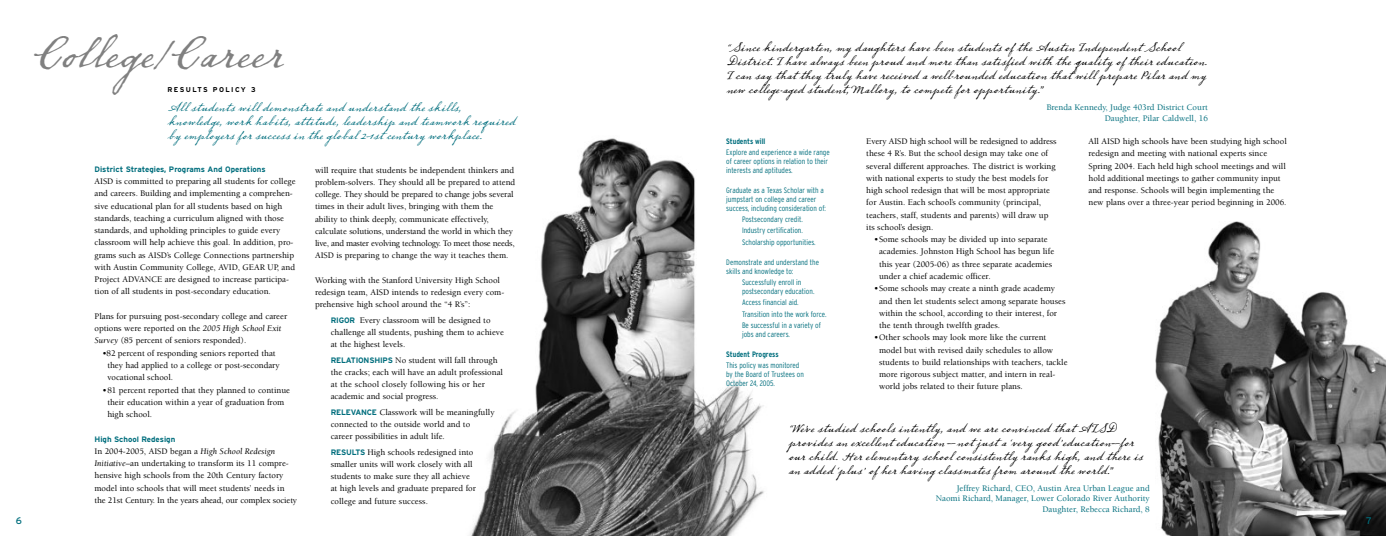
<style>
.page{position:relative;width:1386px;height:536px;background:#fff}
.page>*{position:absolute;margin:0;border:0;box-sizing:border-box;transform-origin:0 0}
.t1{font:39.38px "Dear Sarah";color:#808080}
.t2{font:10.5px/14px "Dear Sarah";color:#000}
.t3{font:10.5px/14px "Dear Sarah";color:#006e7d}
.t4{font:9.62px "Interstate";color:#006e7d}
.t5{font:500 8.75px/12.2px "Berkeley";color:#000}
.t6{font:500 8.75px/10.5px "Berkeley";color:#006e7d;text-align:right}
.t7{font:300 condensed 7.88px/8.8px "Interstate";color:#006e7d}
.t8{font:700 7.88px "Interstate";color:#006e7d}
.t9{font:700 condensed 7.88px "Interstate";color:#006e7d}
.t10{font:700 7px "Interstate";letter-spacing:.205em;color:#000}
.s1{font-family:"Dear Sarah Alt Two"}
.s2{font-family:"Dear Sarah Alt One"}
.s3{font-weight:400;font-style:italic}
.s4{font-family:"Interstate";font-weight:700;font-size:7.88px;color:#006e7d}
</style>
<div class="page">
<img style="left:1155px;top:221px;width:231px;height:314px">
<img style="left:470px;top:138px;width:294px;height:397px">
<h1 class="t1" style="left:33px;top:30px;width:251px"><span class="s1">C</span><span class="s2">o</span><span class="s1">l</span>lege/C<span class="s2">a</span>reer</h1>
<p class="t10" style="left:168px;top:86px;width:90px">RESULTS POLICY 3</p>
<p class="t3" style="left:168px;top:100px;width:350px">All students will demonstrate and understand the skills, knowledge, work habits, attitude, leadership and teamwork required by employers for success in the global 21st century workplace.</p>
<p class="t8" style="left:95px;top:166px;width:173px">District Strategies, Programs And Operations</p>
<p class="t5" style="left:95px;top:176px;width:203px">AISD is committed to preparing all students for college and careers. Building and implementing a comprehen&shy;sive educational plan for all students based on high standards, teaching a curriculum aligned with those standards, and upholding principles to guide every classroom will help achieve this goal. In addition, pro&shy;grams such as AISD’s College Connections partnership with Austin Community College, AVID, GEAR UP, and Project ADVANCE are designed to increase participa&shy;tion of all students in post-secondary education.</p>
<p class="t5" style="left:95px;top:311px;width:194px">Plans for pursuing post-secondary college and career options were reported on the <span class="s3">2005 High School Exit<br>Survey</span> (85 percent of seniors responded).</p>
<p class="t5" style="left:107px;top:347px;width:174px;text-indent:-5px">•82 percent of responding seniors reported that they had applied to a college or post-secondary vocational school.</p>
<p class="t5" style="left:107px;top:384px;width:184px;text-indent:-5px">•81 percent reported that they planned to continue their education within a year of graduation from high school.</p>
<p class="t8" style="left:95px;top:435px;width:82px">High School Redesign</p>
<p class="t5" style="left:95px;top:445px;width:204px">In 2004-2005, AISD began a <span class="s3">High School Redesign Initiative</span>–an undertaking to transform its 11 compre&shy;hensive high schools from the 20th Century factory model into schools that will meet students’ needs in the 21st Century. In the years ahead, our complex society</p>
<p class="t5" style="left:315px;top:164px;width:202px">will require that students be independent thinkers and problem-solvers. They should all be prepared to attend college. They should be prepared to change jobs several times in their adult lives, bringing with them the ability to think deeply, communicate effectively, calculate solutions, understand the world in which they live, and master evolving technology. To meet those needs, AISD is preparing to change the way it teaches them.</p>
<p class="t5" style="left:315px;top:275px;width:191px">Working with the Stanford University High School redesign team, AISD intends to redesign every com&shy;prehensive high school around the “4 R’s”:</p>
<p class="t5" style="left:331px;top:314px;width:175px"><span class="s4">RIGOR</span> Every classroom will be designed to challenge all students, pushing them to achieve at the highest levels.</p>
<p class="t5" style="left:331px;top:354px;width:174px"><span class="s4">RELATIONSHIPS</span> No student will fall through the cracks; each will have an adult professional at the school closely following his or her academic and social progress.</p>
<p class="t5" style="left:331px;top:406px;width:165px"><span class="s4">RELEVANCE</span> Classwork will be meaningfully connected to the outside world and to<br>career possibilities in adult life.</p>
<p class="t5" style="left:331px;top:446px;width:147px"><span class="s4">RESULTS</span> High schools redesigned into smaller units will work closely with all students to make sure they all achieve at high levels and graduate prepared for college and future success.</p>
<p class="t2" style="left:726px;top:41px;width:482px">“Since kindergarten, my daughters have been students of the Austin Independent School District. I have always been proud and more than satisfied with the quality of their education.<br>I can say that they truly have received a well-rounded education that will prepare Pilar and my new college-aged student, Mallory, to compete for opportunity.”</p>
<p class="t6" style="left:1047px;top:103px;width:163px">Brenda Kennedy, Judge 403rd District Court<br>Daughter, Pilar Caldwell, 16</p>
<p class="t9" style="left:726px;top:138px;width:41px">Students will</p>
<p class="t7" style="left:726px;top:149px;width:105px">Explore and experience a wide range of career options in relation to their interests and aptitudes.</p>
<p class="t7" style="left:726px;top:186px;width:101px">Graduate as a Texas Scholar with a jumpstart on college and career success, including consideration of:</p>
<p class="t7" style="left:742px;top:214px;width:75px;line-height:11.4px">Postsecondary credit.<br>Industry certification.<br>Scholarship opportunities.</p>
<p class="t7" style="left:726px;top:258px;width:94px">Demonstrate and understand the skills and knowledge to:</p>
<p class="t7" style="left:742px;top:278px;width:74px">Successfully enroll in postsecondary education.</p>
<p class="t7" style="left:742px;top:297px;width:86px;line-height:11.4px">Access financial aid.<br>Transition into the work force.<br>Be successful in a variety of</p>
<p class="t7" style="left:742px;top:330px;width:49px">jobs and careers.</p>
<p class="t9" style="left:726px;top:351px;width:54px">Student Progress</p>
<p class="t7" style="left:726px;top:361px;width:79px">This policy was monitored by the Board of Trustees on<br>October 24, 2005.</p>
<p class="t5" style="left:866px;top:136px;width:192px">Every AISD high school will be redesigned to address these 4 R’s. But the school design may take one of several different approaches. The district is working with national experts to study the best models for high school redesign that will be most appropriate for Austin. Each school’s community (principal, teachers, staff, students and parents) will draw up its school’s design.</p>
<p class="t5" style="left:879px;top:234px;width:177px;text-indent:-5px">•Some schools may be divided up into separate academies. Johnston High School has begun life this year (2005-06) as three separate academies under a chief academic officer.</p>
<p class="t5" style="left:879px;top:283px;width:188px;text-indent:-5px">•Some schools may create a ninth grade academy and then let students select among separate houses within the school, according to their interest, for the tenth through twelfth grades.</p>
<p class="t5" style="left:879px;top:332px;width:190px;text-indent:-5px">•Other schools may look more like the current model but with revised daily schedules to allow students to build relationships with teachers, tackle more rigorous subject matter, and intern in real&shy;world jobs related to their future plans.</p>
<p class="t5" style="left:1089px;top:136px;width:200px">All AISD high schools have been studying high school redesign and meeting with national experts since Spring 2004. Each held high school meetings and will hold additional meetings to gather community input and response. Schools will begin implementing the new plans over a three-year period beginning in 2006.</p>
<p class="t2" style="left:788px;top:421px;width:356px">“We’ve studied schools intently, and we are convinced that AISD provides an excellent education — not just a ‘very good’ education—for our child. Her elementary school consistently ranks high, and there is an added ‘plus’ of her having classmates from around the world.”</p>
<p class="t6" style="left:936px;top:483px;width:216px">Jeffrey Richard, CEO, Austin Area Urban League and<br>Naomi Richard, Manager, Lower Colorado River Authority<br>Daughter, Rebecca Richard, 8</p>
<p class="t4" style="left:16px;top:516px;width:8px">6</p>
<p class="t4" style="left:1366px;top:516px;width:7px">7</p>
</div>
